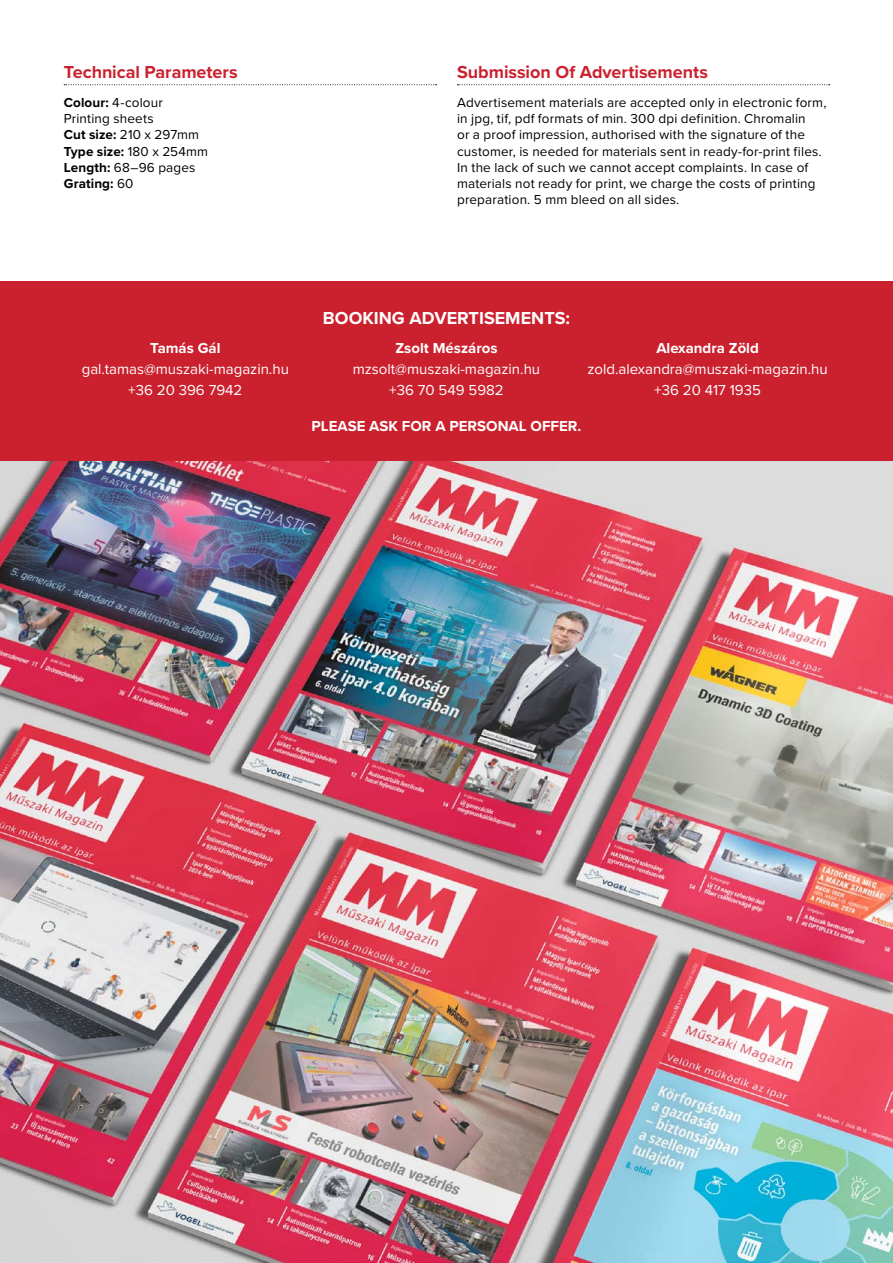
<style>
.page{position:relative;width:893px;height:1263px;background:#fff}
.page>*{position:absolute;margin:0;border:0;box-sizing:border-box;transform-origin:0 0}
.t1{font:700 18px "Proxima Nova";color:#cb212f}
.t2{font:700 18px "Proxima Nova";color:#fff}
.t3{font:15px/21px "Proxima Nova";color:#fff;text-align:center}
.t4{font:700 15px "Proxima Nova";color:#fff}
.t5{font:13.5px/16.2px "Proxima Nova";letter-spacing:.01em;color:#000}
.s1{font-weight:700}
</style>
<div class="page">
<img style="left:0;top:460px;width:893px;height:803px">
<div style="left:0;top:281px;width:893px;height:179px;background:#cb212f"></div>
<svg style="left:64px;top:84px;width:372px;height:1px"></svg>
<svg style="left:457px;top:84px;width:373px;height:1px"></svg>
<h1 class="t1" style="left:64px;top:59px;width:175px">Technical Parameters</h1>
<p class="t5" style="left:64px;top:94px;width:146px"><span class="s1">Colour:</span> 4-colour<br>Printing sheets<br><span class="s1">Cut size:</span> 210 x 297mm<br><span class="s1">Type size:</span> 180 x 254mm<br><span class="s1">Length:</span> 68–96 pages<br><span class="s1">Grating:</span> 60</p>
<h1 class="t1" style="left:457px;top:59px;width:252px">Submission Of Advertisements</h1>
<p class="t5" style="left:457px;top:94px;width:371px">Advertisement materials are accepted only in electronic form, in jpg, tif, pdf formats of min. 300 dpi definition. Chromalin<br>or a proof impression, authorised with the signature of the customer, is needed for materials sent in ready-for-print files.<br>In the lack of such we cannot accept complaints. In case of materials not ready for print, we charge the costs of printing preparation. 5 mm bleed on all sides.</p>
<p class="t4" style="left:150px;top:337px;width:72px">Tamás Gál</p>
<p class="t3" style="left:82px;top:358px;width:209px">gal.tamas@muszaki-magazin.hu +36 20 396 7942</p>
<h1 class="t2" style="left:323px;top:304px;width:248px">BOOKING ADVERTISEMENTS:</h1>
<p class="t4" style="left:395px;top:337px;width:104px">Zsolt Mészáros</p>
<p class="t3" style="left:353px;top:358px;width:189px">mzsolt@muszaki-magazin.hu +36 70 549 5982</p>
<p class="t4" style="left:656px;top:337px;width:104px">Alexandra Zöld</p>
<p class="t3" style="left:587px;top:358px;width:242px">zold.alexandra@muszaki-magazin.hu +36 20 417 1935</p>
<p class="t4" style="left:312px;top:415px;width:271px">PLEASE ASK FOR A PERSONAL OFFER.</p>
</div>
